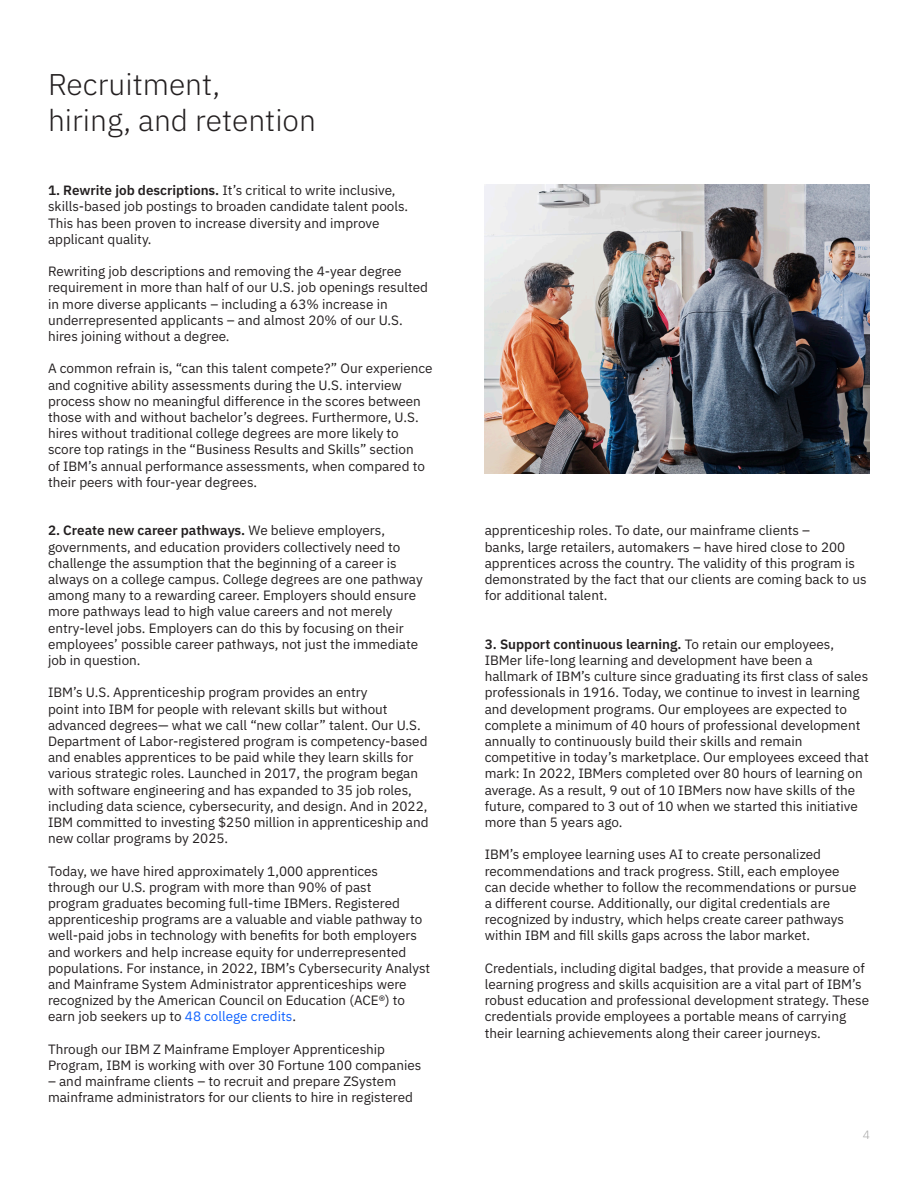
<style>
.page{position:relative;width:918px;height:1188px;background:#fff}
.page>*{position:absolute;margin:0;border:0;box-sizing:border-box;transform-origin:0 0}
.t1{font:300 30px "IBM Plex Sans";color:#231f20}
.t2{font:13.5px/16.2px "IBM Plex Sans";color:#231f20}
.t3{font:300 12px "IBM Plex Sans";color:#a8a8a8}
.s1{font-weight:600}
.s2{color:#0f62fe}
</style>
<div class="page">
<img style="left:485px;top:185px;width:385px;height:289px">
<p class="t1" style="left:48px;top:62px;width:174px">Recruitment,</p>
<p class="t1" style="left:48px;top:98px;width:270px">hiring, and retention</p>
<p class="t2" style="left:48px;top:181px;width:362px"><span class="s1">1. Rewrite job descriptions.</span> It’s critical to write inclusive, skills-based job postings to broaden candidate talent pools.<br>This has been proven to increase diversity and improve applicant quality.</p>
<p class="t2" style="left:48px;top:262px;width:381px">Rewriting job descriptions and removing the 4-year degree requirement in more than half of our U.S. job openings resulted in more diverse applicants – including a 63% increase in underrepresented applicants – and almost 20% of our U.S. hires joining without a degree.</p>
<p class="t2" style="left:48px;top:359px;width:386px">A common refrain is, “can this talent compete?” Our experience and cognitive ability assessments during the U.S. interview process show no meaningful difference in the scores between those with and without bachelor’s degrees. Furthermore, U.S. hires without traditional college degrees are more likely to score top ratings in the “Business Results and Skills” section<br>of IBM’s annual performance assessments, when compared to their peers with four-year degrees.</p>
<p class="t2" style="left:48px;top:521px;width:376px"><span class="s1">2. Create new career pathways.</span> We believe employers, governments, and education providers collectively need to challenge the assumption that the beginning of a career is always on a college campus. College degrees are one pathway among many to a rewarding career. Employers should ensure more pathways lead to high value careers and not merely entry-level jobs. Employers can do this by focusing on their employees’ possible career pathways, not just the immediate job in question.</p>
<p class="t2" style="left:48px;top:683px;width:382px">IBM’s U.S. Apprenticeship program provides an entry<br>point into IBM for people with relevant skills but without advanced degrees— what we call “new collar” talent. Our U.S.<br>Department of Labor-registered program is competency-based and enables apprentices to be paid while they learn skills for various strategic roles. Launched in 2017, the program began with software engineering and has expanded to 35 job roles, including data science, cybersecurity, and design. And in 2022, IBM committed to investing $250 million in apprenticeship and new collar programs by 2025.</p>
<p class="t2" style="left:48px;top:862px;width:384px">Today, we have hired approximately 1,000 apprentices<br>through our U.S. program with more than 90% of past<br>program graduates becoming full-time IBMers. Registered apprenticeship programs are a valuable and viable pathway to well-paid jobs in technology with benefits for both employers and workers and help increase equity for underrepresented populations. For instance, in 2022, IBM’s Cybersecurity Analyst and Mainframe System Administrator apprenticeships were recognized by the American Council on Education (ACE®) to earn job seekers up to <span class="s2">48 college credits</span>.</p>
<p class="t2" style="left:48px;top:1040px;width:375px">Through our IBM Z Mainframe Employer Apprenticeship<br>Program, IBM is working with over 30 Fortune 100 companies</p>
<p class="t2" style="left:48px;top:1072px;width:366px">– and mainframe clients – to recruit and prepare ZSystem mainframe administrators for our clients to hire in registered</p>
<p class="t2" style="left:485px;top:521px;width:383px">apprenticeship roles. To date, our mainframe clients –<br>banks, large retailers, automakers – have hired close to 200 apprentices across the country. The validity of this program is demonstrated by the fact that our clients are coming back to us for additional talent.</p>
<p class="t2" style="left:485px;top:635px;width:386px"><span class="s1">3. Support continuous learning.</span> To retain our employees, IBMer life-long learning and development have been a hallmark of IBM’s culture since graduating its first class of sales professionals in 1916. Today, we continue to invest in learning and development programs. Our employees are expected to complete a minimum of 40 hours of professional development annually to continuously build their skills and remain competitive in today’s marketplace. Our employees exceed that mark: In 2022, IBMers completed over 80 hours of learning on average. As a result, 9 out of 10 IBMers now have skills of the future, compared to 3 out of 10 when we started this initiative more than 5 years ago.</p>
<p class="t2" style="left:485px;top:845px;width:373px">IBM’s employee learning uses AI to create personalized recommendations and track progress. Still, each employee can decide whether to follow the recommendations or pursue a different course. Additionally, our digital credentials are recognized by industry, which helps create career pathways within IBM and fill skills gaps across the labor market.</p>
<p class="t2" style="left:485px;top:959px;width:386px">Credentials, including digital badges, that provide a measure of learning progress and skills acquisition are a vital part of IBM’s robust education and professional development strategy. These credentials provide employees a portable means of carrying their learning achievements along their career journeys.</p>
<p class="t3" style="left:863px;top:1126px;width:9px">4</p>
</div>
